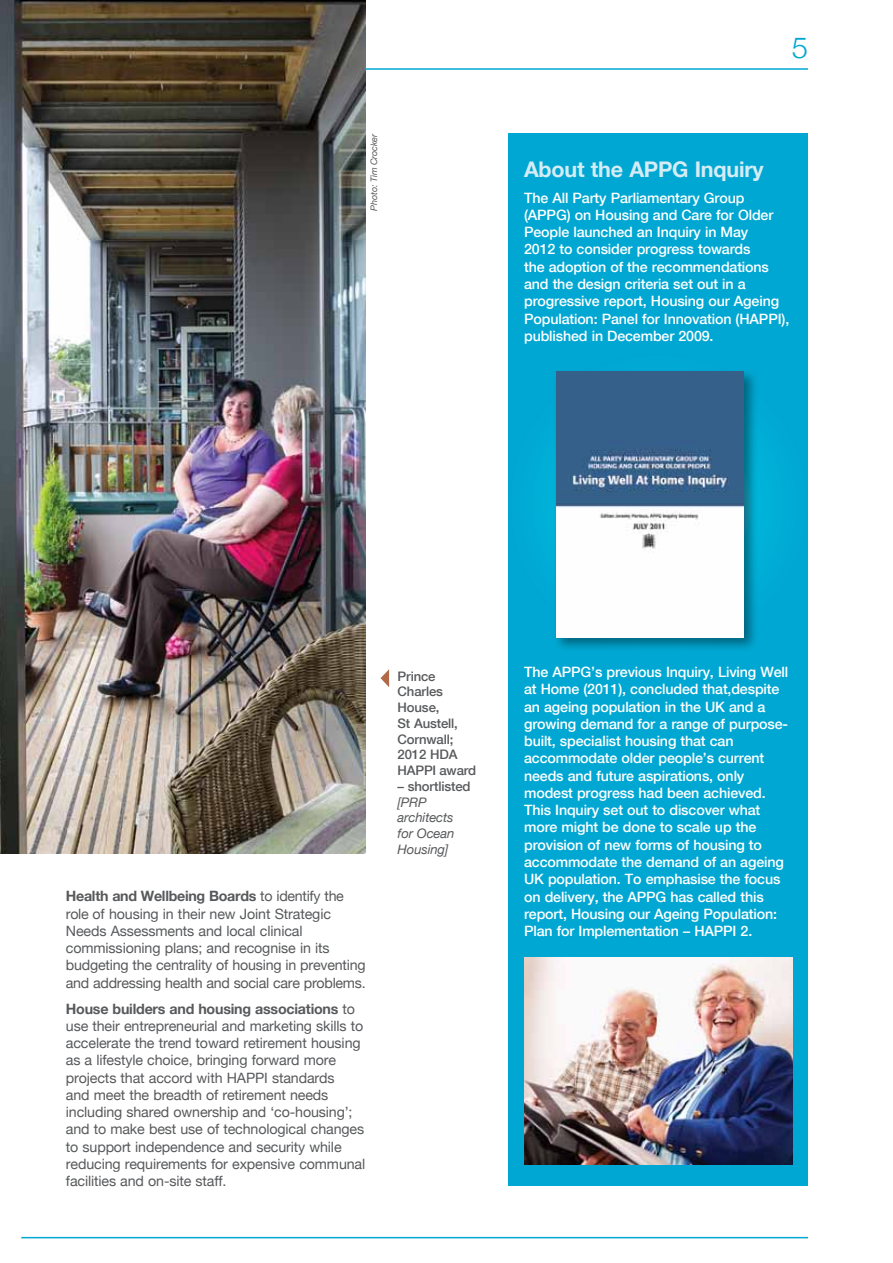
<style>
.page{position:relative;width:893px;height:1263px;background:#fff}
.page>*{position:absolute;margin:0;border:0;box-sizing:border-box;transform-origin:0 0}
.t1{font:300 29.25px "Helvetica Neue";color:#00a7d2}
.t2{font:700 21.6px "Helvetica Neue";letter-spacing:-.01em;color:#d5ecf5}
.t3{font:500 14.25px/17.2px "Helvetica Neue";letter-spacing:-.01em;color:#fff}
.t4{font:14.25px/17.2px "Helvetica Neue";letter-spacing:-.01em;color:#58595b}
.t5{font:500 13.2px/15.8px "Helvetica Neue";letter-spacing:-.01em;color:#58595b}
.t6{font:italic 13.2px/15.8px "Helvetica Neue";letter-spacing:-.01em;color:#58595b}
.t7{font:italic 9px "Helvetica Neue";letter-spacing:-.01em;color:#58595b}
.s1{font-weight:700}
</style>
<div class="page">
<div style="left:508px;top:134px;width:300px;height:1052px;background:#00a7d2"></div>
<hr style="left:366px;top:68px;width:442px;height:2px;background:#00a7d2">
<hr style="left:21px;top:1237px;width:787px;height:1px;background:#00a7d2">
<div style="left:553px;top:368px;width:206px;height:285px;background:#000;opacity:.4"></div>
<img style="left:556px;top:371px;width:188px;height:266px">
<img style="left:524px;top:957px;width:268px;height:207px">
<img style="left:0;top:0;width:366px;height:854px">
<svg style="left:381px;top:669px;width:8px;height:18px"></svg>
<p class="t7" style="left:369px;top:211px;width:79px;rotate:-90deg">Photo: Tim Crocker</p>
<h1 class="t1" style="left:792px;top:30px;width:18px">5</h1>
<h2 class="t2" style="left:524px;top:156px;width:241px">About the APPG Inquiry</h2>
<p class="t3" style="left:524px;top:189px;width:267px">The All Party Parliamentary Group (APPG) on Housing and Care for Older People launched an Inquiry in May<br>2012 to consider progress towards<br>the adoption of the recommendations and the design criteria set out in a progressive report, Housing our Ageing Population: Panel for Innovation (HAPPI), published in December 2009.</p>
<p class="t4" style="left:66px;top:887px;width:301px"><span class="s1">Health and Wellbeing Boards</span> to identify the role of housing in their new Joint Strategic Needs Assessments and local clinical commissioning plans; and recognise in its budgeting the centrality of housing in preventing and addressing health and social care problems.</p>
<p class="t4" style="left:66px;top:1000px;width:301px"><span class="s1">House builders and housing associations</span> to use their entrepreneurial and marketing skills to accelerate the trend toward retirement housing as a lifestyle choice, bringing forward more projects that accord with HAPPI standards<br>and meet the breadth of retirement needs including shared ownership and ‘co-housing’; and to make best use of technological changes to support independence and security while reducing requirements for expensive communal facilities and on-site staff.</p>
<p class="t5" style="left:398px;top:668px;width:80px">Prince<br>Charles<br>House,<br>St Austell,<br>Cornwall;<br>2012 HDA<br>HAPPI award</p>
<p class="t5" style="left:398px;top:778px;width:74px">– shortlisted</p>
<p class="t6" style="left:398px;top:794px;width:58px">[PRP architects for Ocean<br>Housing]</p>
<p class="t3" style="left:524px;top:663px;width:266px">The APPG’s previous Inquiry, Living Well at Home (2011), concluded that,despite an ageing population in the UK and a growing demand for a range of purpose&shy;built, specialist housing that can accommodate older people’s current needs and future aspirations, only modest progress had been achieved.<br>This Inquiry set out to discover what more might be done to scale up the provision of new forms of housing to accommodate the demand of an ageing UK population. To emphasise the focus on delivery, the APPG has called this report, Housing our Ageing Population:<br>Plan for Implementation – HAPPI 2.</p>
</div>
